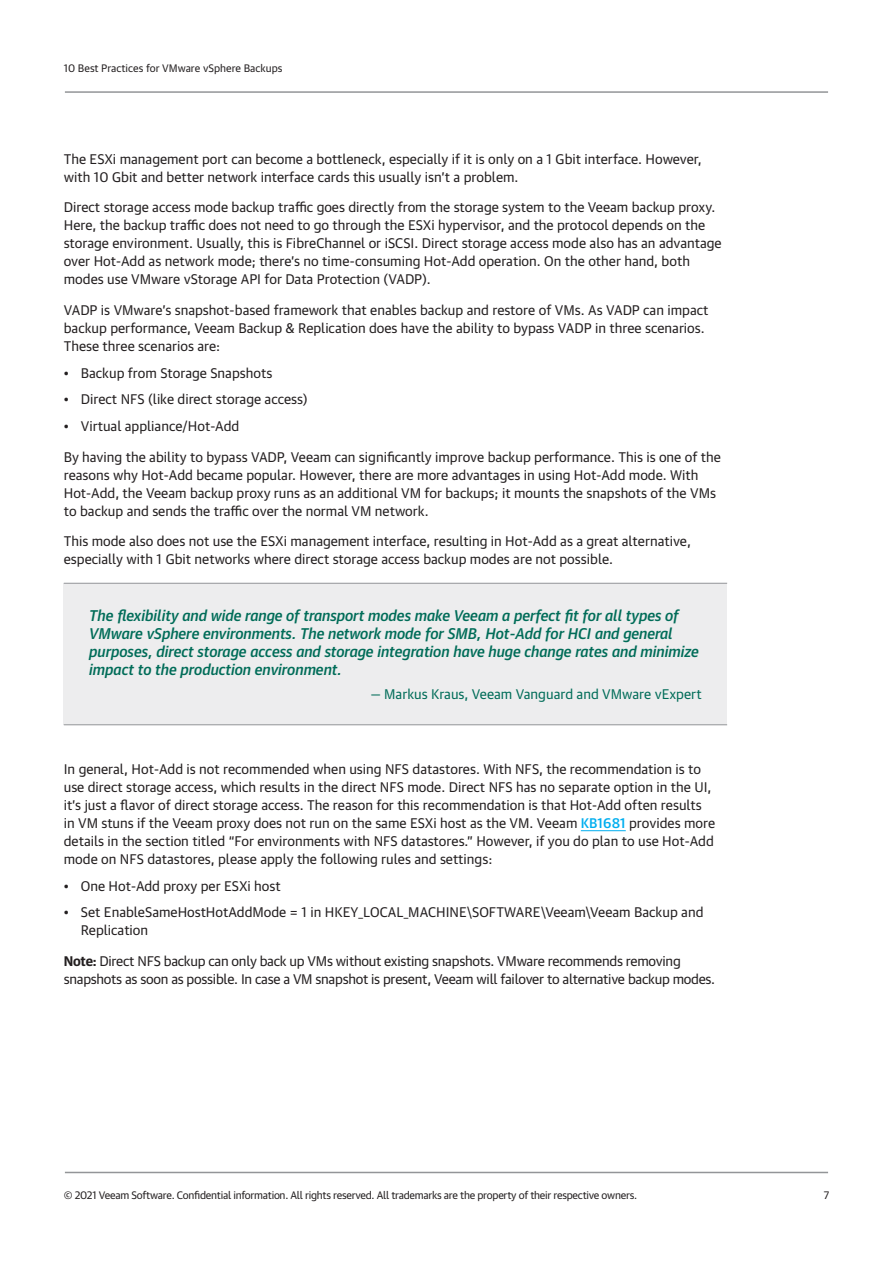
<style>
.page{position:relative;width:893px;height:1263px;background:#fff}
.page>*{position:absolute;margin:0;border:0;box-sizing:border-box;transform-origin:0 0}
.quote{font:italic 500 15px/18px "Guardian Text Sans Cy";color:#006c58}
.Basic_body_text{font:13.5px/18px "Guardian Text Sans Cy";color:#231f20}
.Basic_body_text-2{font:13.5px/18px "Guardian Text Sans Cy";letter-spacing:-.02em;color:#231f20}
.quote_name{font:13.5px "Guardian Text Sans Cy";color:#006c58}
.t1{font:10.5px "Guardian Text Sans Cy";letter-spacing:-.025em;color:#231f20}
.t2{font:10.5px "Guardian Text Sans Cy";color:#231f20}
.s1{font-weight:500;color:#00aeef}
.s2{font-weight:700}
</style>
<div class="page">
<hr style="left:65px;top:91px;width:763px;height:2px;background:#939598">
<hr style="left:65px;top:1172px;width:763px;height:1px;background:#939598">
<hr style="left:581px;top:830px;width:45px;height:1px;background:#00aeef">
<div style="left:64px;top:583px;width:663px;height:142px;background:#ededee"></div>
<hr style="left:64px;top:583px;width:663px;height:1px;background:#939598">
<hr style="left:64px;top:724px;width:663px;height:1px;background:#939598">
<p class="t2" style="left:64px;top:60px;width:220px">10 Best Practices for VMware vSphere Backups</p>
<p class="Basic_body_text" style="left:64px;top:148px;width:640px">The ESXi management port can become a bottleneck, especially if it is only on a 1 Gbit interface. However, with 10 Gbit and better network interface cards this usually isn’t a problem.</p>
<p class="Basic_body_text" style="left:64px;top:197px;width:659px">Direct storage access mode backup traffic goes directly from the storage system to the Veeam backup proxy.<br>Here, the backup traffic does not need to go through the ESXi hypervisor, and the protocol depends on the storage environment. Usually, this is FibreChannel or iSCSI. Direct storage access mode also has an advantage over Hot-Add as network mode; there’s no time-consuming Hot-Add operation. On the other hand, both modes use VMware vStorage API for Data Protection (VADP).</p>
<p class="Basic_body_text" style="left:64px;top:300px;width:646px">VADP is VMware’s snapshot-based framework that enables backup and restore of VMs. As VADP can impact backup performance, Veeam Backup &amp; Replication does have the ability to bypass VADP in three scenarios.<br>These three scenarios are:</p>
<p class="Basic_body_text" style="left:64px;top:362px;width:210px">• Backup from Storage Snapshots</p>
<p class="Basic_body_text" style="left:64px;top:389px;width:245px">• Direct NFS (like direct storage access)</p>
<p class="Basic_body_text" style="left:64px;top:415px;width:177px">• Virtual appliance/Hot-Add</p>
<p class="Basic_body_text" style="left:64px;top:446px;width:659px">By having the ability to bypass VADP, Veeam can significantly improve backup performance. This is one of the reasons why Hot-Add became popular. However, there are more advantages in using Hot-Add mode. With Hot-Add, the Veeam backup proxy runs as an additional VM for backups; it mounts the snapshots of the VMs to backup and sends the traffic over the normal VM network.</p>
<p class="Basic_body_text" style="left:64px;top:531px;width:629px">This mode also does not use the ESXi management interface, resulting in Hot-Add as a great alternative, especially with 1 Gbit networks where direct storage access backup modes are not possible.</p>
<p class="quote" style="left:89px;top:605px;width:611px">The flexibility and wide range of transport modes make Veeam a perfect fit for all types of VMware vSphere environments. The network mode for SMB, Hot-Add for HCI and general purposes, direct storage access and storage integration have huge change rates and minimize impact to the production environment.</p>
<p class="quote_name" style="left:371px;top:683px;width:332px">— Markus Kraus, Veeam Vanguard and VMware vExpert</p>
<p class="Basic_body_text" style="left:64px;top:759px;width:653px">In general, Hot-Add is not recommended when using NFS datastores. With NFS, the recommendation is to use direct storage access, which results in the direct NFS mode. Direct NFS has no separate option in the UI, it’s just a flavor of direct storage access. The reason for this recommendation is that Hot-Add often results in VM stuns if the Veeam proxy does not run on the same ESXi host as the VM. Veeam <span class="s1">KB1681</span> provides more details in the section titled “For environments with NFS datastores.” However, if you do plan to use Hot-Add mode on NFS datastores, please apply the following rules and settings:</p>
<p class="Basic_body_text" style="left:64px;top:876px;width:218px">• One Hot-Add proxy per ESXi host</p>
<p class="Basic_body_text" style="left:81px;top:902px;width:624px;text-indent:-17px">• Set EnableSameHostHotAddMode = 1 in HKEY_LOCAL_MACHINE\SOFTWARE\Veeam\Veeam Backup and<br>Replication</p>
<p class="Basic_body_text-2" style="left:64px;top:951px;width:651px"><span class="s2">Note:</span> Direct NFS backup can only back up VMs without existing snapshots. VMware recommends removing snapshots as soon as possible. In case a VM snapshot is present, Veeam will failover to alternative backup modes.</p>
<p class="t1" style="left:64px;top:1186px;width:575px">© 2021 Veeam Software. Confidential information. All rights reserved. All trademarks are the property of their respective owners.</p>
<p class="t1" style="left:824px;top:1186px;width:7px">7</p>
</div>
